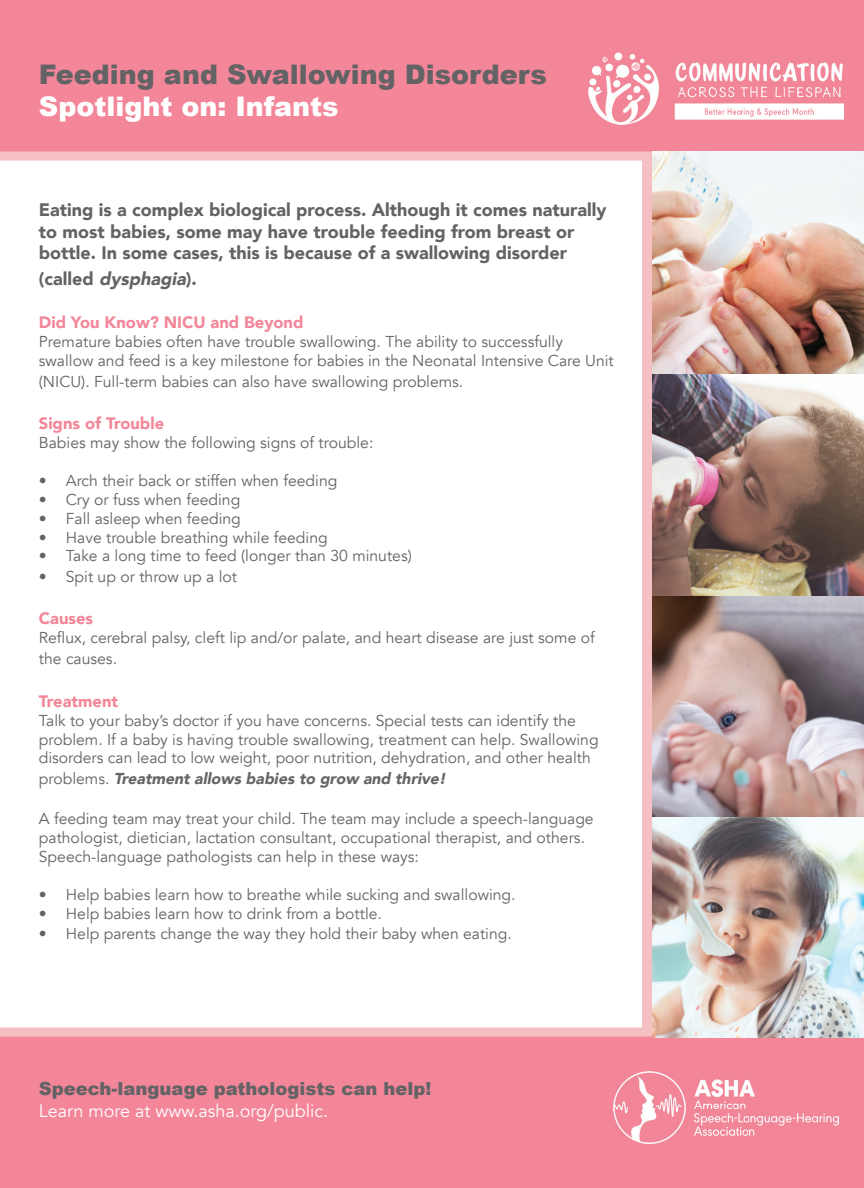
<style>
.page{position:relative;width:864px;height:1188px;background:#fff}
.page>*{position:absolute;margin:0;border:0;box-sizing:border-box;transform-origin:0 0}
.t1{font:900 27px "Arial";color:#636366}
.t2{font:900 27px "Arial";color:#fff}
.t3{font:900 18px/21.6px "Avenir";color:#636366}
.t4{font:900 18px "Arial";color:#636366}
.t5{font:18px "Avenir";color:#fff}
.t6{font:900 16.5px "Avenir";color:#f38698}
.t7{font:15.75px/18.9px "Avenir";color:#636366}
.t8{font:italic 900 15.75px "Avenir";color:#656568}
.s1{font-style:italic}
.s2{font-weight:400;font-style:normal;color:#636366}
</style>
<div class="page">
<div style="left:643px;top:0;width:221px;height:1188px;background:#f4c0c4"></div>
<div style="left:0;top:1028px;width:864px;height:160px;background:#f38698"></div>
<div style="left:0;top:0;width:864px;height:160px;background:#f38698"></div>
<img style="left:653px;top:152px;width:211px;height:885px">
<img style="left:589px;top:52px;width:254px;height:73px">
<img style="left:614px;top:1072px;width:225px;height:72px">
<h1 class="t1" style="left:39px;top:55px;width:510px">Feeding and Swallowing Disorders</h1>
<h1 class="t2" style="left:39px;top:87px;width:301px">Spotlight on: Infants</h1>
<p class="t3" style="left:39px;top:199px;width:569px">Eating is a complex biological process. Although it comes naturally to most babies, some may have trouble feeding from breast or bottle. In some cases, this is because of a swallowing disorder</p>
<p class="t3" style="left:39px;top:267px;width:160px">( ca l l e d <span class="s1">dysphagia</span>) .</p>
<p class="t6" style="left:39px;top:308px;width:266px">Did You Know? NICU and Beyond</p>
<p class="t7" style="left:39px;top:332px;width:576px">Premature babies often have trouble swallowing. The ability to successfully swallow and feed is a key milestone for babies in the Neonatal Intensive Care Unit</p>
<p class="t7" style="left:39px;top:372px;width:426px">(NICU). Full-term babies can also have swallowing problems.</p>
<p class="t6" style="left:39px;top:409px;width:127px">Signs of Trouble</p>
<p class="t7" style="left:39px;top:433px;width:336px">Babies may show the following signs of trouble:</p>
<p class="t7" style="left:39px;top:471px;width:300px">• Arch their back or stiffen when feeding</p>
<p class="t7" style="left:39px;top:490px;width:203px">• Cry or fuss when feeding</p>
<p class="t7" style="left:39px;top:509px;width:204px">• Fall asleep when feeding</p>
<p class="t7" style="left:39px;top:528px;width:290px">• Have trouble breathing while feeding</p>
<p class="t7" style="left:39px;top:547px;width:374px">• Take a long time to feed (longer than 30 minutes)</p>
<p class="t7" style="left:39px;top:568px;width:200px">• Spit up or throw up a lot</p>
<p class="t6" style="left:39px;top:605px;width:56px">Causes</p>
<p class="t7" style="left:39px;top:628px;width:557px;line-height:21.1px">Reflux, cerebral palsy, cleft lip and/or palate, and heart disease are just some of the causes.</p>
<p class="t6" style="left:39px;top:687px;width:81px">Treatment</p>
<p class="t7" style="left:39px;top:711px;width:561px">Talk to your baby’s doctor if you have concerns. Special tests can identify the problem. If a baby is having trouble swallowing, treatment can help. Swallowing disorders can lead to low weight, poor nutrition, dehydration, and other health</p>
<p class="t8" style="left:39px;top:765px;width:413px"><span class="s2">p r o b l e m s .</span> Treatmentallowsbabiesto grow and thrive!</p>
<p class="t7" style="left:39px;top:810px;width:556px">A feeding team may treat your child. The team may include a speech-language pathologist, dietician, lactation consultant, occupational therapist, and others.<br>Speech-language pathologists can help in these ways:</p>
<p class="t7" style="left:39px;top:885px;width:478px">• Help babies learn how to breathe while sucking and swallowing.</p>
<p class="t7" style="left:39px;top:904px;width:345px">• Help babies learn how to drink from a bottle.</p>
<p class="t7" style="left:39px;top:925px;width:474px">• Help parents change the way they hold their baby when eating.</p>
<p class="t4" style="left:39px;top:1075px;width:394px">Speech-language pathologists can help!</p>
<p class="t5" style="left:39px;top:1100px;width:291px">Learn more at www.asha.org/public.</p>
</div>
